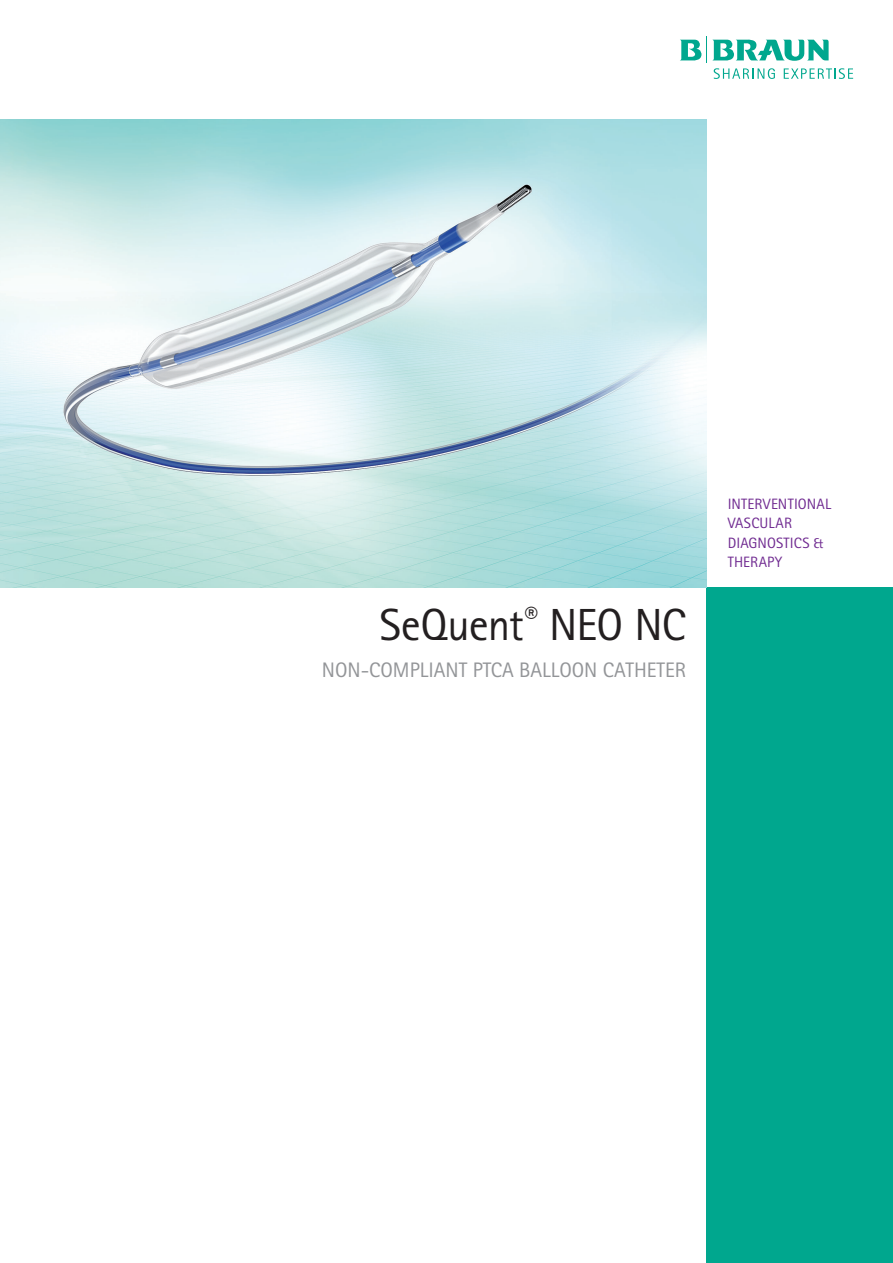
<style>
.page{position:relative;width:893px;height:1263px;background:#fff}
.page>*{position:absolute;margin:0;border:0;box-sizing:border-box;transform-origin:0 0}
.t1{font:45px "Rotis Sans Serif Pro";letter-spacing:-.02em;color:#231f20}
.t2{font:21px "Rotis Sans Serif Pro";color:#939598}
.t3{font:15px/19.5px "Rotis Sans Serif Pro";letter-spacing:.015em;color:#702b91}
</style>
<div class="page">
<svg style="left:680px;top:37px;width:173px;height:42px"></svg>
<div style="left:707px;top:588px;width:186px;height:675px;background:#00a78e"></div>
<img style="left:0;top:119px;width:707px;height:469px">
<h1 class="t1" style="left:379px;top:598px;width:308px">SeQuent<sup>®</sup> NEO NC</h1>
<h2 class="t2" style="left:322px;top:658px;width:366px">NON-COMPLIANT PTCA BALLOON CATHETER</h2>
<p class="t3" style="left:728px;top:494px;width:105px">INTERVENTIONAL<br>VASCULAR<br>DIAGNOSTICS &amp;<br>THERAPY</p>
</div>
